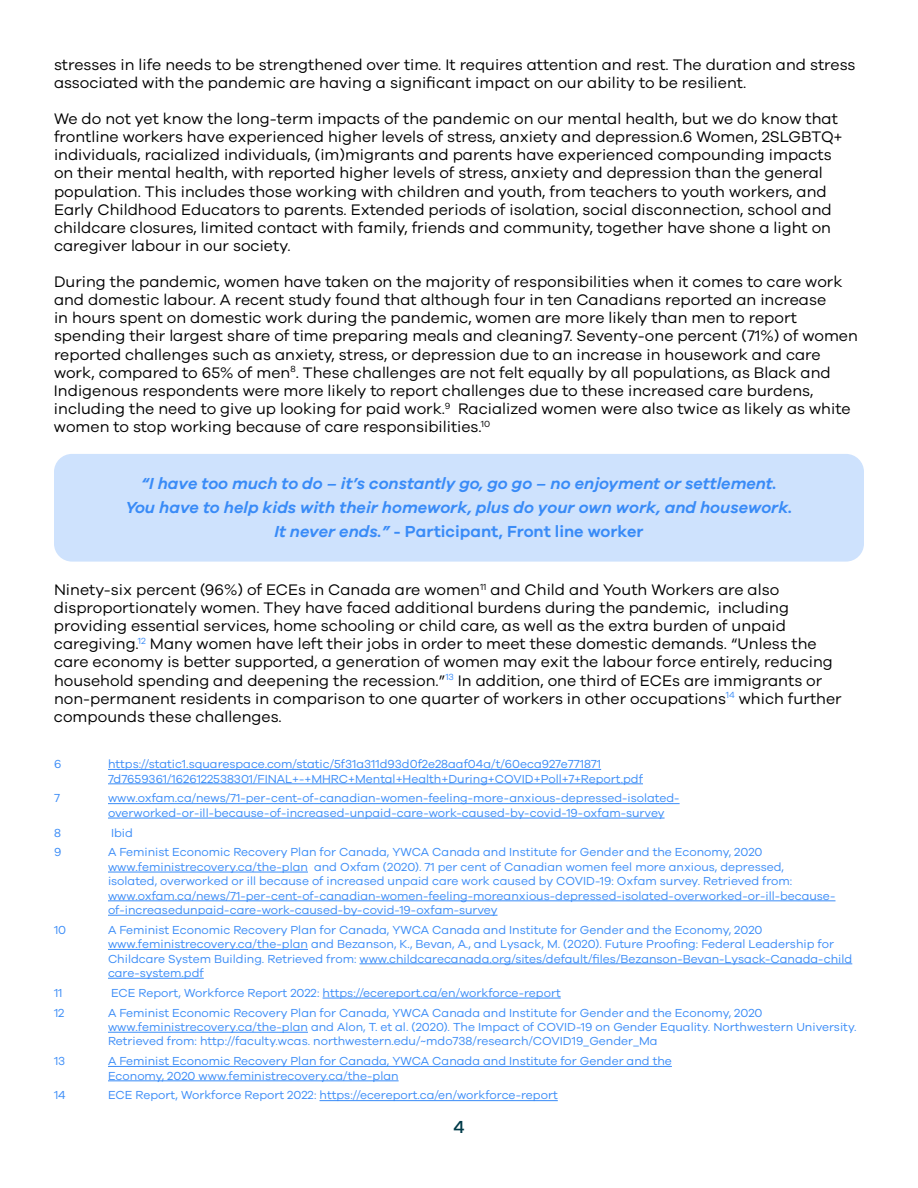
<style>
.page{position:relative;width:918px;height:1188px;background:#fff}
.page>*{position:absolute;margin:0;border:0;box-sizing:border-box;transform-origin:0 0}
.t1{font:500 18px "Galano Grotesque";color:#003b49}
.t2{font:italic 600 16.5px/24px "Galano Grotesque";color:#398bf7;text-align:center}
.t3{font:15.75px/18.1px "Galano Grotesque";color:#000}
.t4{font:12px/14.4px "Galano Grotesque";color:#398bf7}
.s1{font-style:normal}
</style>
<div class="page">
<hr style="left:108px;top:769px;width:493px;height:1px;background:#398bf7">
<hr style="left:108px;top:784px;width:535px;height:1px;background:#398bf7">
<hr style="left:108px;top:803px;width:572px;height:1px;background:#398bf7">
<hr style="left:108px;top:818px;width:557px;height:1px;background:#398bf7">
<hr style="left:108px;top:872px;width:200px;height:1px;background:#398bf7">
<hr style="left:108px;top:901px;width:728px;height:1px;background:#398bf7">
<hr style="left:108px;top:915px;width:390px;height:1px;background:#398bf7">
<hr style="left:108px;top:949px;width:200px;height:1px;background:#398bf7">
<hr style="left:359px;top:964px;width:493px;height:1px;background:#398bf7">
<hr style="left:108px;top:978px;width:96px;height:1px;background:#398bf7">
<hr style="left:323px;top:998px;width:238px;height:1px;background:#398bf7">
<hr style="left:108px;top:1032px;width:200px;height:1px;background:#398bf7">
<hr style="left:108px;top:1066px;width:564px;height:1px;background:#398bf7">
<hr style="left:108px;top:1081px;width:291px;height:1px;background:#398bf7">
<hr style="left:320px;top:1100px;width:238px;height:1px;background:#398bf7">
<div style="left:54px;top:454px;width:810px;height:108px;background:#cee2fd;border-radius:18px"></div>
<p class="t3" style="left:54px;top:55px;width:803px">stresses in life needs to be strengthened over time. It requires attention and rest. The duration and stress associated with the pandemic are having a significant impact on our ability to be resilient.</p>
<p class="t3" style="left:54px;top:109px;width:790px">We do not yet know the long-term impacts of the pandemic on our mental health, but we do know that frontline workers have experienced higher levels of stress, anxiety and depression.6 Women, 2SLGBTQ+ individuals, racialized individuals, (im)migrants and parents have experienced compounding impacts on their mental health, with reported higher levels of stress, anxiety and depression than the general population. This includes those working with children and youth, from teachers to youth workers, and Early Childhood Educators to parents. Extended periods of isolation, social disconnection, school and childcare closures, limited contact with family, friends and community, together have shone a light on caregiver labour in our society.</p>
<p class="t3" style="left:54px;top:272px;width:805px">During the pandemic, women have taken on the majority of responsibilities when it comes to care work and domestic labour. A recent study found that although four in ten Canadians reported an increase<br>in hours spent on domestic work during the pandemic, women are more likely than men to report spending their largest share of time preparing meals and cleaning7. Seventy-one percent (71%) of women reported challenges such as anxiety, stress, or depression due to an increase in housework and care work, compared to 65% of men<sup>8</sup>. These challenges are not felt equally by all populations, as Black and Indigenous respondents were more likely to report challenges due to these increased care burdens, including the need to give up looking for paid work.<sup>9</sup> Racialized women were also twice as likely as white women to stop working because of care responsibilities.<sup>10</sup></p>
<p class="t2" style="left:126px;top:471px;width:668px">“I have too much to do – it’s constantly go, go go – no enjoyment or settlement.<br>You have to help kids with their homework, plus do your own work, and housework.<br>It never ends.” <span class="s1">- Participant, Front line worker</span></p>
<p class="t3" style="left:54px;top:580px;width:789px">Ninety-six percent (96%) of ECEs in Canada are women<sup>11</sup> and Child and Youth Workers are also disproportionately women. They have faced additional burdens during the pandemic, including providing essential services, home schooling or child care, as well as the extra burden of unpaid caregiving.<sup>12</sup> Many women have left their jobs in order to meet these domestic demands. “Unless the care economy is better supported, a generation of women may exit the labour force entirely, reducing household spending and deepening the recession.”<sup>13</sup> In addition, one third of ECEs are immigrants or non-permanent residents in comparison to one quarter of workers in other occupations<sup>14</sup> which further compounds these challenges.</p>
<p class="t4" style="left:54px;top:757px;width:9px">6</p>
<p class="t4" style="left:108px;top:757px;width:537px">https://static1.squarespace.com/static/5f31a311d93d0f2e28aaf04a/t/60eca927e771871<br>7d7659361/1626122538301/FINAL+-+MHRC+Mental+Health+During+COVID+Poll+7+Report.pdf</p>
<p class="t4" style="left:54px;top:791px;width:7px">7</p>
<p class="t4" style="left:108px;top:791px;width:573px">www.oxfam.ca/news/71-per-cent-of-canadian-women-feeling-more-anxious-depressed-isolated&shy;overworked-or-ill-because-of-increased-unpaid-care-work-caused-by-covid-19-oxfam-survey</p>
<p class="t4" style="left:54px;top:825px;width:8px">8</p>
<p class="t4" style="left:111px;top:825px;width:23px">Ibid</p>
<p class="t4" style="left:54px;top:845px;width:9px">9</p>
<p class="t4" style="left:108px;top:845px;width:729px">A Feminist Economic Recovery Plan for Canada, YWCA Canada and Institute for Gender and the Economy, 2020 www.feministrecovery.ca/the-plan and Oxfam (2020). 71 per cent of Canadian women feel more anxious, depressed, isolated, overworked or ill because of increased unpaid care work caused by COVID-19: Oxfam survey. Retrieved from: www.oxfam.ca/news/71-per-cent-of-canadian-women-feeling-moreanxious-depressed-isolated-overworked-or-ill-because&shy;of-increasedunpaid-care-work-caused-by-covid-19-oxfam-survey</p>
<p class="t4" style="left:54px;top:922px;width:14px">10</p>
<p class="t4" style="left:108px;top:922px;width:746px">A Feminist Economic Recovery Plan for Canada, YWCA Canada and Institute for Gender and the Economy, 2020 www.feministrecovery.ca/the-plan and Bezanson, K., Bevan, A., and Lysack, M. (2020). Future Proofing: Federal Leadership for Childcare System Building. Retrieved from: www.childcarecanada.org/sites/default/files/Bezanson-Bevan-Lysack-Canada-child care-system.pdf</p>
<p class="t4" style="left:54px;top:985px;width:10px">11</p>
<p class="t4" style="left:111px;top:985px;width:451px">ECE Report, Workforce Report 2022: https://ecereport.ca/en/workforce-report</p>
<p class="t4" style="left:54px;top:1005px;width:12px">12</p>
<p class="t4" style="left:108px;top:1005px;width:750px">A Feminist Economic Recovery Plan for Canada, YWCA Canada and Institute for Gender and the Economy, 2020 www.feministrecovery.ca/the-plan and Alon, T. et al. (2020). The Impact of COVID-19 on Gender Equality. Northwestern University.<br>Retrieved from: http://faculty.wcas. northwestern.edu/~mdo738/research/COVID19_Gender_Ma</p>
<p class="t4" style="left:54px;top:1054px;width:13px">13</p>
<p class="t4" style="left:108px;top:1054px;width:565px">A Feminist Economic Recovery Plan for Canada, YWCA Canada and Institute for Gender and the<br>Economy, 2020 www.feministrecovery.ca/the-plan</p>
<p class="t4" style="left:54px;top:1088px;width:13px">14</p>
<p class="t4" style="left:108px;top:1088px;width:451px">ECE Report, Workforce Report 2022: https://ecereport.ca/en/workforce-report</p>
<p class="t1" style="left:453px;top:1116px;width:13px">4</p>
</div>
